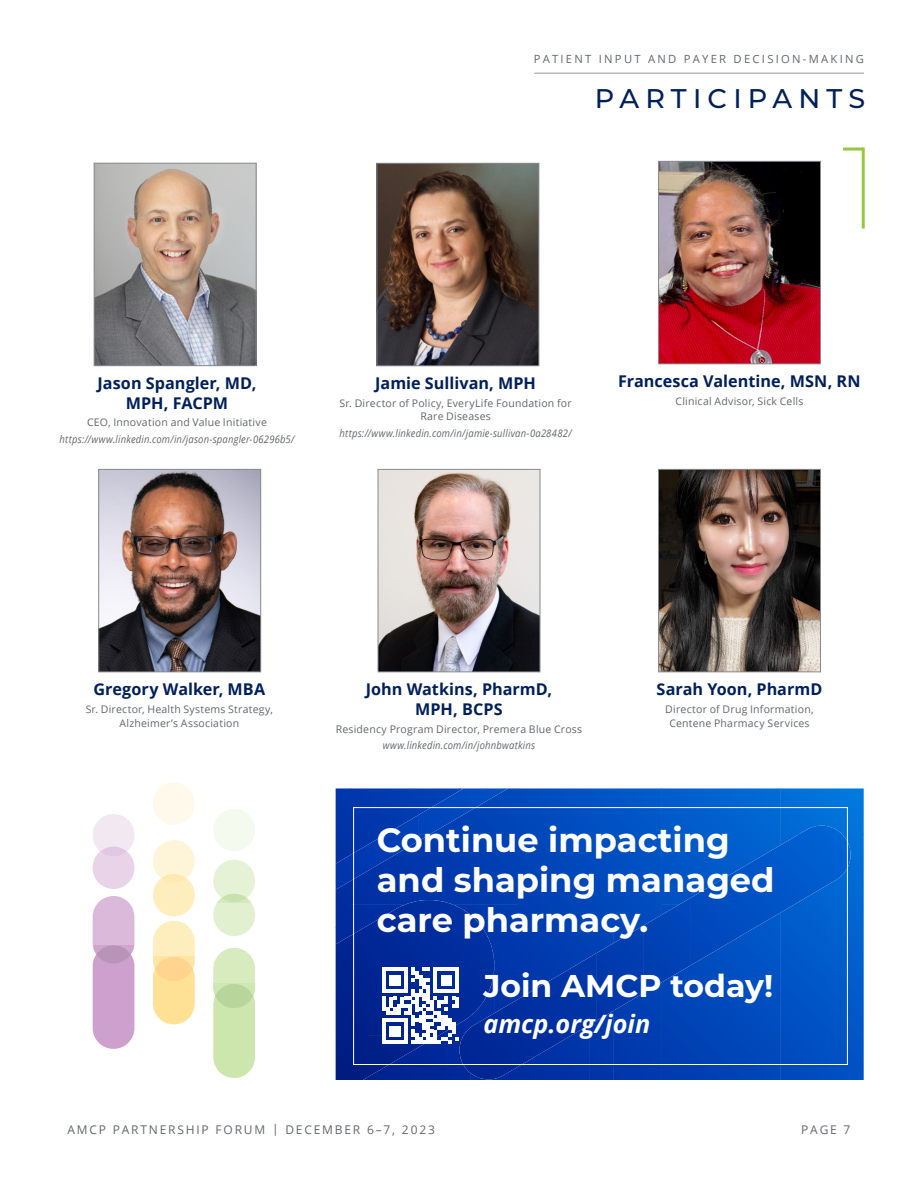
<style>
.page{position:relative;width:918px;height:1188px;background:#fff}
.page>*{position:absolute;margin:0;border:0;box-sizing:border-box;transform-origin:0 0}
.t1{font:700 33.75px/40.5px "Montserrat";color:#fff}
.t2{font:700 31.5px "Montserrat";color:#fff}
.t3{font:500 27px "Montserrat";letter-spacing:.23em;color:#00205b}
.t4{font:italic 700 25.2px "Open Sans";color:#fff}
.t5{font:700 16.2px/19.5px "Open Sans";color:#00205b;text-align:center}
.t6{font:12px "Open Sans";letter-spacing:.15em;color:#63666a}
.t7{font:11.25px "Open Sans";letter-spacing:.2em;color:#63666a}
.t8{font:10.5px/13.5px "Open Sans";letter-spacing:.02em;color:#63666a;text-align:center}
.t9{font:italic 10.5px "Open Sans";letter-spacing:.02em;color:#63666a;scale:.9 1}
</style>
<div class="page">
<hr style="left:534px;top:73px;width:330px;height:1px;background:#97999b">
<img style="left:101px;top:471px;width:158px;height:199px">
<div style="left:99px;top:469px;width:162px;height:203px;border:1px solid #878a8f"></div>
<img style="left:380px;top:471px;width:158px;height:199px">
<div style="left:378px;top:469px;width:162px;height:203px;border:1px solid #878a8f"></div>
<img style="left:379px;top:165px;width:158px;height:199px">
<div style="left:377px;top:163px;width:162px;height:203px;border:1px solid #878a8f"></div>
<img style="left:660px;top:163px;width:159px;height:199px">
<div style="left:658px;top:161px;width:163px;height:203px;border:1px solid #878a8f"></div>
<img style="left:96px;top:165px;width:158px;height:199px">
<div style="left:94px;top:163px;width:162px;height:203px;border:1px solid #878a8f"></div>
<hr style="left:862px;top:148px;width:3px;height:81px;background:#95c93d">
<hr style="left:843px;top:148px;width:21px;height:3px;background:#95c93d">
<img style="left:660px;top:471px;width:159px;height:199px">
<div style="left:658px;top:469px;width:163px;height:203px;border:1px solid #878a8f"></div>
<img style="left:336px;top:788px;width:15px;height:138px">
<img style="left:351px;top:788px;width:167px;height:116px">
<img style="left:518px;top:788px;width:143px;height:140px">
<img style="left:661px;top:788px;width:119px;height:93px">
<img style="left:780px;top:788px;width:84px;height:46px">
<img style="left:829px;top:834px;width:35px;height:246px">
<img style="left:661px;top:881px;width:53px;height:17px">
<img style="left:781px;top:895px;width:48px;height:185px">
<img style="left:351px;top:904px;width:16px;height:22px">
<img style="left:481px;top:904px;width:37px;height:24px">
<img style="left:733px;top:918px;width:48px;height:162px">
<div style="left:499px;top:928px;width:67px;height:66px;background:#0039ad"></div>
<img style="left:566px;top:928px;width:30px;height:39px">
<div style="left:709px;top:952px;width:24px;height:128px;background:#0047ba"></div>
<div style="left:662px;top:966px;width:47px;height:114px;background:#0042b6"></div>
<div style="left:614px;top:987px;width:48px;height:93px;background:#003caf"></div>
<img style="left:590px;top:1021px;width:24px;height:59px">
<img style="left:399px;top:1044px;width:48px;height:36px">
<img style="left:542px;top:1035px;width:48px;height:45px">
<img style="left:375px;top:1078px;width:24px;height:2px">
<img style="left:446px;top:1045px;width:24px;height:35px">
<img style="left:495px;top:1057px;width:47px;height:23px">
<svg style="left:367px;top:1078px;width:8px;height:2px"></svg>
<img style="left:470px;top:1078px;width:25px;height:2px">
<img style="left:761px;top:826px;width:94px;height:69px">
<img style="left:714px;top:857px;width:47px;height:84px">
<img style="left:690px;top:884px;width:24px;height:82px">
<img style="left:643px;top:898px;width:48px;height:89px">
<img style="left:761px;top:895px;width:50px;height:23px">
<img style="left:596px;top:926px;width:48px;height:84px">
<svg style="left:761px;top:918px;width:11px;height:6px"></svg>
<img style="left:573px;top:953px;width:24px;height:82px">
<img style="left:714px;top:941px;width:19px;height:11px">
<img style="left:526px;top:967px;width:47px;height:90px">
<img style="left:479px;top:994px;width:47px;height:85px">
<svg style="left:643px;top:987px;width:11px;height:6px"></svg>
<img style="left:455px;top:1036px;width:24px;height:42px">
<img style="left:596px;top:1010px;width:19px;height:11px">
<svg style="left:526px;top:1056px;width:10px;height:6px"></svg>
<img style="left:367px;top:900px;width:114px;height:136px">
<img style="left:336px;top:926px;width:31px;height:154px">
<img style="left:481px;top:925px;width:18px;height:80px">
<img style="left:367px;top:1035px;width:46px;height:43px">
<img style="left:413px;top:1044px;width:26px;height:7px">
<img style="left:418px;top:788px;width:69px;height:47px">
<img style="left:487px;top:788px;width:21px;height:13px">
<img style="left:373px;top:815px;width:46px;height:43px">
<img style="left:336px;top:842px;width:37px;height:40px">
<svg style="left:418px;top:834px;width:12px;height:7px"></svg>
<img style="left:373px;top:858px;width:17px;height:10px">
<img style="left:336px;top:881px;width:14px;height:9px">
<div style="left:353px;top:807px;width:495px;height:258px;border:1px solid #fff"></div>
<svg style="left:382px;top:967px;width:77px;height:77px"></svg>
<div style="left:93px;top:847px;width:41px;height:42px;background:#e8d3e8;border-radius:21px"></div>
<svg style="left:93px;top:814px;width:41px;height:42px"></svg>
<svg style="left:93px;top:896px;width:41px;height:67px;background:#d9b7d9"></svg>
<div style="left:93px;top:945px;width:41px;height:104px;background:linear-gradient(to bottom,#c39ac3,#d1a3d1);border-radius:21px"></div>
<div style="left:153px;top:874px;width:42px;height:42px;background:#feedbd;border-radius:21px"></div>
<svg style="left:153px;top:840px;width:42px;height:42px"></svg>
<div style="left:153px;top:782px;width:42px;height:43px;background:#fef9ea;border-radius:21px"></div>
<svg style="left:153px;top:921px;width:42px;height:60px"></svg>
<div style="left:153px;top:957px;width:42px;height:67px;background:linear-gradient(to right,#fedd92,#fede93);border-radius:21px"></div>
<div style="left:213px;top:894px;width:42px;height:42px;background:linear-gradient(to bottom,#daecc2,#e4f2d3);border-radius:21px"></div>
<svg style="left:213px;top:860px;width:42px;height:42px"></svg>
<div style="left:213px;top:809px;width:42px;height:42px;background:#f5faee;border-radius:21px"></div>
<div style="left:213px;top:948px;width:42px;height:60px;background:#d7ebbe;border-radius:21px"></div>
<div style="left:213px;top:984px;width:42px;height:94px;background:linear-gradient(to bottom,#bedba0,#d3ebb4);border-radius:21px"></div>
<p class="t7" style="left:534px;top:51px;width:332px">PATIENT INPUT AND PAYER DECISION-MAKING</p>
<h3 class="t3" style="left:595px;top:79px;width:272px">PARTICIPANTS</h3>
<h3 class="t5" style="left:98px;top:373px;width:160px">Jason Spangler, MD,<br>MPH, FACPM</h3>
<p class="t8" style="left:87px;top:416px;width:181px">CEO, Innovation and Value Initiative</p>
<p class="t9" style="left:60px;top:432px;width:262px">https://www.linkedin.com/in/jason-spangler-06296b5/</p>
<h3 class="t5" style="left:375px;top:373px;width:162px">Jamie Sullivan, MPH</h3>
<p class="t8" style="left:340px;top:396px;width:234px">Sr. Director of Policy, EveryLife Foundation for<br>Rare Diseases</p>
<p class="t9" style="left:340px;top:426px;width:260px">https://www.linkedin.com/in/jamie-sullivan-0a28482/</p>
<h3 class="t5" style="left:618px;top:371px;width:244px">Francesca Valentine, MSN, RN</h3>
<p class="t8" style="left:676px;top:394px;width:129px">Clinical Advisor, Sick Cells</p>
<h3 class="t5" style="left:93px;top:679px;width:173px">Gregory Walker, MBA</h3>
<p class="t8" style="left:86px;top:702px;width:189px">Sr. Director, Health Systems Strategy,<br>Alzheimer’s Association</p>
<h3 class="t5" style="left:366px;top:679px;width:188px">John Watkins, PharmD,<br>MPH, BCPS</h3>
<p class="t8" style="left:336px;top:722px;width:248px">Residency Program Director, Premera Blue Cross</p>
<p class="t9" style="left:383px;top:738px;width:171px">www.linkedin.com/in/johnbwatkins</p>
<h3 class="t5" style="left:657px;top:679px;width:167px">Sarah Yoon, PharmD</h3>
<p class="t8" style="left:665px;top:702px;width:150px">Director of Drug Information,<br>Centene Pharmacy Services</p>
<h1 class="t1" style="left:377px;top:818px;width:399px">Continue impacting and shaping managed care pharmacy.</h1>
<h2 class="t2" style="left:483px;top:963px;width:291px">Join AMCP today!</h2>
<h3 class="t4" style="left:483px;top:1006px;width:168px">amcp.org/join</h3>
<p class="t6" style="left:68px;top:1121px;width:369px">AMCP PARTNERSHIP FORUM | DECEMBER 6–7, 2023</p>
<p class="t6" style="left:801px;top:1121px;width:51px">PAGE 7</p>
</div>
